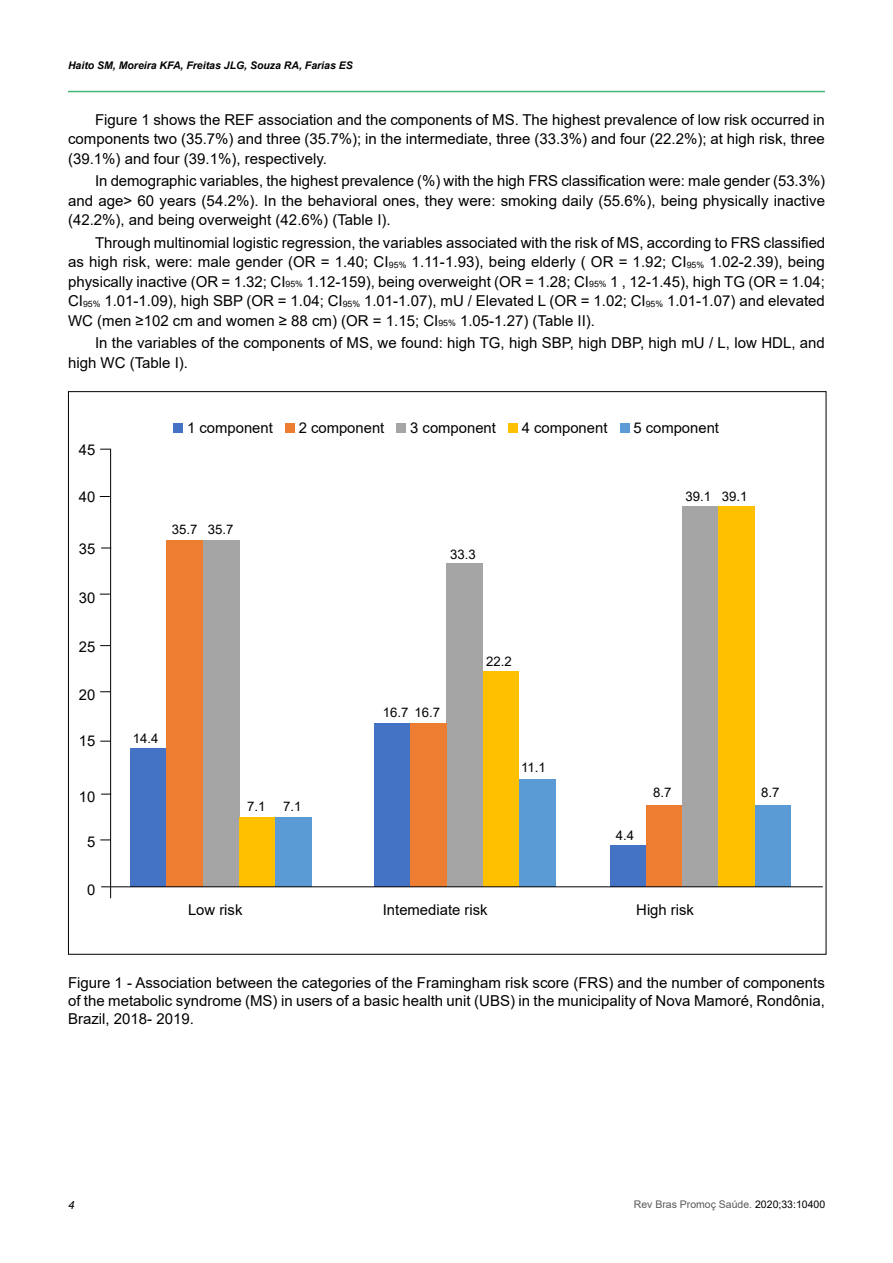
<style>
.page{position:relative;width:893px;height:1263px;background:#fff}
.page>*{position:absolute;margin:0;border:0;box-sizing:border-box;transform-origin:0 0}
.t1{font:15px/19.5px "Arial";color:#000;text-align:justify}
.t2{font:14.85px "Arial";color:#000}
.t3{font:13.2px "Arial";color:#000}
.t4{font:italic 11.4px "Arial";color:#000}
.t5{font:italic 700 10.5px "Arial";color:#000}
.t6{font:10.5px "Arial";color:#58595b}
.s1{font-size:8.7px}
.s2{color:#000}
</style>
<div class="page">
<hr style="left:68px;top:91px;width:757px;height:1px;background:#41b878">
<div style="left:131px;top:748px;width:36px;height:139px;background:#4472c4"></div>
<div style="left:167px;top:541px;width:36px;height:346px;background:#ed7d31"></div>
<div style="left:203px;top:541px;width:36px;height:346px;background:#a5a5a5"></div>
<div style="left:239px;top:817px;width:36px;height:70px;background:#ffc000"></div>
<div style="left:275px;top:817px;width:36px;height:70px;background:#5b9bd5"></div>
<div style="left:483px;top:672px;width:36px;height:215px;background:#ffc000"></div>
<div style="left:447px;top:564px;width:36px;height:323px;background:#a5a5a5"></div>
<div style="left:374px;top:723px;width:36px;height:164px;background:#4472c4"></div>
<div style="left:410px;top:723px;width:37px;height:164px;background:#ed7d31"></div>
<div style="left:519px;top:779px;width:36px;height:108px;background:#5b9bd5"></div>
<div style="left:610px;top:845px;width:36px;height:42px;background:#4472c4"></div>
<div style="left:646px;top:805px;width:36px;height:82px;background:#ed7d31"></div>
<div style="left:755px;top:805px;width:36px;height:82px;background:#5b9bd5"></div>
<div style="left:682px;top:507px;width:36px;height:380px;background:#a5a5a5"></div>
<div style="left:718px;top:507px;width:37px;height:380px;background:#ffc000"></div>
<div style="left:174px;top:424px;width:9px;height:9px;background:#4472c4"></div>
<div style="left:285px;top:424px;width:10px;height:9px;background:#ed7d31"></div>
<div style="left:397px;top:424px;width:9px;height:9px;background:#a5a5a5"></div>
<div style="left:508px;top:424px;width:10px;height:9px;background:#ffc000"></div>
<div style="left:620px;top:424px;width:9px;height:9px;background:#5b9bd5"></div>
<hr style="left:101px;top:886px;width:722px;height:1px;background:#000">
<hr style="left:110px;top:449px;width:1px;height:449px;background:#000">
<p class="t5" style="left:68px;top:58px;width:286px">Haito SM, Moreira KFA, Freitas JLG, Souza RA, Farias ES</p>
<p class="t1" style="left:68px;top:110px;width:758px;text-indent:27px">Figure 1 shows the REF association and the components of MS. The highest prevalence of low risk occurred in components two (35.7%) and three (35.7%); in the intermediate, three (33.3%) and four (22.2%); at high risk, three (39.1%) and four (39.1%), respectively.</p>
<p class="t1" style="left:68px;top:171px;width:759px;text-indent:27px">In demographic variables, the highest prevalence (%) with the high FRS classification were: male gender (53.3%) and age&gt; 60 years (54.2%). In the behavioral ones, they were: smoking daily (55.6%), being physically inactive (42.2%), and being overweight (42.6%) (Table I).</p>
<p class="t1" style="left:68px;top:233px;width:759px;text-indent:27px">Through multinomial logistic regression, the variables associated with the risk of MS, according to FRS classified as high risk, were: male gender (OR = 1.40; CI<span class="s1">95%</span> 1.11-1.93), being elderly ( OR = 1.92; CI<span class="s1">95%</span> 1.02-2.39), being physically inactive (OR = 1.32; CI<span class="s1">95%</span> 1.12-159), being overweight (OR = 1.28; CI<span class="s1">95%</span> 1 , 12-1.45), high TG (OR = 1.04; CI<span class="s1">95%</span> 1.01-1.09), high SBP (OR = 1.04; CI<span class="s1">95%</span> 1.01-1.07), mU / Elevated L (OR = 1.02; CI<span class="s1">95%</span> 1.01-1.07) and elevated WC (men ≥102 cm and women ≥ 88 cm) (OR = 1.15; CI<span class="s1">95%</span> 1.05-1.27) (Table II).</p>
<p class="t1" style="left:68px;top:333px;width:758px;text-indent:27px">In the variables of the components of MS, we found: high TG, high SBP, high DBP, high mU / L, low HDL, and high WC (Table I).</p>
<p class="t2" style="left:79px;top:439px;width:18px">45</p>
<p class="t2" style="left:79px;top:487px;width:18px">40</p>
<p class="t2" style="left:79px;top:538px;width:18px">35</p>
<p class="t2" style="left:79px;top:587px;width:18px">30</p>
<p class="t2" style="left:79px;top:636px;width:18px">25</p>
<p class="t2" style="left:79px;top:685px;width:18px">20</p>
<p class="t2" style="left:79px;top:730px;width:18px">15</p>
<p class="t2" style="left:79px;top:786px;width:18px">10</p>
<p class="t2" style="left:87px;top:832px;width:10px">5</p>
<p class="t2" style="left:87px;top:879px;width:10px">0</p>
<p class="t2" style="left:187px;top:417px;width:87px">1 component</p>
<p class="t2" style="left:299px;top:417px;width:87px">2 component</p>
<p class="t2" style="left:410px;top:417px;width:87px">3 component</p>
<p class="t2" style="left:522px;top:417px;width:87px">4 component</p>
<p class="t2" style="left:633px;top:417px;width:87px">5 component</p>
<p class="t3" style="left:172px;top:521px;width:27px">35.7</p>
<p class="t3" style="left:208px;top:521px;width:27px">35.7</p>
<p class="t3" style="left:450px;top:545px;width:27px">33.3</p>
<p class="t3" style="left:685px;top:487px;width:63px">39.1 39.1</p>
<p class="t3" style="left:133px;top:729px;width:27px">14.4</p>
<p class="t3" style="left:247px;top:797px;width:20px">7.1</p>
<p class="t3" style="left:283px;top:797px;width:20px">7.1</p>
<p class="t3" style="left:383px;top:704px;width:59px">16.7 16.7</p>
<p class="t3" style="left:486px;top:652px;width:27px">22.2</p>
<p class="t3" style="left:521px;top:758px;width:26px">11.1</p>
<p class="t3" style="left:616px;top:826px;width:20px">4.4</p>
<p class="t3" style="left:653px;top:784px;width:20px">8.7</p>
<p class="t3" style="left:761px;top:784px;width:20px">8.7</p>
<p class="t2" style="left:188px;top:900px;width:56px">Low risk</p>
<p class="t2" style="left:383px;top:900px;width:106px">Intemediate risk</p>
<p class="t2" style="left:636px;top:900px;width:59px">High risk</p>
<p class="t1" style="left:68px;top:974px;width:758px;line-height:18px">Figure 1 - Association between the categories of the Framingham risk score (FRS) and the number of components of the metabolic syndrome (MS) in users of a basic health unit (UBS) in the municipality of Nova Mamoré, Rondônia, Brazil, 2018- 2019.</p>
<p class="t4" style="left:68px;top:1197px;width:8px">4</p>
<p class="t6" style="left:634px;top:1197px;width:193px">Rev Bras Promoç Saúde. <span class="s2">2020;33:10400</span></p>
</div>
